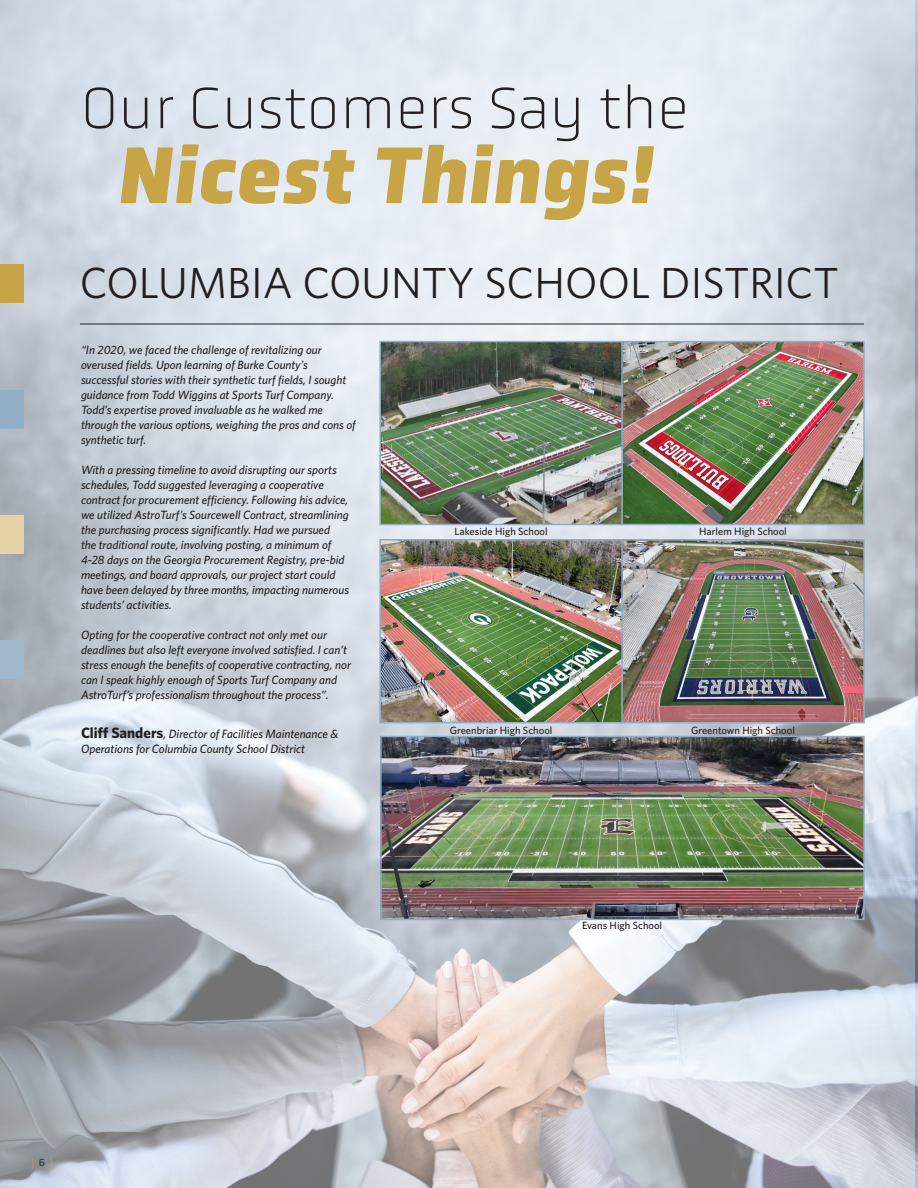
<style>
.page{position:relative;width:918px;height:1188px;background:#fff}
.page>*{position:absolute;margin:0;border:0;box-sizing:border-box;transform-origin:0 0}
.t1{font:italic 900 81px "Obvia";color:#c7a445}
.t2{font:100 60px "Obvia";color:#231f20}
.t3{font:43.5px "Whitney HTF";color:#231f20}
.t4{font:italic 500 12px/15px "Whitney HTF";color:#231f20}
.t5{font:500 10.5px "Whitney HTF";color:#231f20}
.t6{font:10.5px "Obvia";color:#c7a445}
.s1{font-weight:700;font-style:normal;font-size:15px}
.s2{color:#231f20}
</style>
<div class="page">
<img style="left:0;top:0;width:918px;height:1188px">
<img style="left:382px;top:344px;width:480px;height:178px">
<div style="left:620px;top:341px;width:245px;height:184px;border:2px solid #91aec4"></div>
<div style="left:379px;top:341px;width:244px;height:184px;border:2px solid #91aec4"></div>
<img style="left:383px;top:739px;width:479px;height:178px">
<div style="left:380px;top:736px;width:485px;height:184px;border:2px solid #91aec4"></div>
<img style="left:382px;top:542px;width:480px;height:178px">
<div style="left:620px;top:539px;width:245px;height:184px;border:2px solid #91aec4"></div>
<div style="left:379px;top:539px;width:244px;height:184px;border:2px solid #91aec4"></div>
<div style="left:0;top:265px;width:24px;height:38px;background:#c7a445"></div>
<div style="left:0;top:390px;width:24px;height:38px;background:#91aec4"></div>
<div style="left:0;top:515px;width:24px;height:38px;background:#e6d3a8"></div>
<div style="left:0;top:641px;width:24px;height:38px;background:#a1b8cc"></div>
<hr style="left:80px;top:324px;width:784px;height:1px;background:#211d1f">
<p class="t2" style="left:81px;top:74px;width:609px">Our Customers Say the</p>
<p class="t1" style="left:115px;top:126px;width:538px">Nicest Things!</p>
<p class="t3" style="left:80px;top:257px;width:760px">COLUMBIA COUNTY SCHOOL DISTRICT</p>
<p class="t4" style="left:81px;top:342px;width:276px">“In 2020, we faced the challenge of revitalizing our overused fields. Upon learning of Burke County’s successful stories with their synthetic turf fields, I sought guidance from Todd Wiggins at Sports Turf Company.<br>Todd’s expertise proved invaluable as he walked me through the various options, weighing the pros and cons of synthetic turf.</p>
<p class="t4" style="left:81px;top:462px;width:270px">With a pressing timeline to avoid disrupting our sports schedules, Todd suggested leveraging a cooperative contract for procurement efficiency. Following his advice, we utilized AstroTurf’s Sourcewell Contract, streamlining the purchasing process significantly. Had we pursued<br>the traditional route, involving posting, a minimum of 4-28 days on the Georgia Procurement Registry, pre-bid meetings, and board approvals, our project start could have been delayed by three months, impacting numerous students’ activities.</p>
<p class="t4" style="left:81px;top:627px;width:271px">Opting for the cooperative contract not only met our deadlines but also left everyone involved satisfied. I can’t stress enough the benefits of cooperative contracting, nor can I speak highly enough of Sports Turf Company and AstroTurf’s professionalism throughout the process”.</p>
<p class="t4" style="left:81px;top:726px;width:259px"><span class="s1">Cliff Sanders</span>, Director of Facilities Maintenance &amp;<br>Operations for Columbia County School District</p>
<p class="t5" style="left:455px;top:525px;width:95px">Lakeside High School</p>
<p class="t5" style="left:699px;top:525px;width:89px">Harlem High School</p>
<p class="t5" style="left:450px;top:724px;width:104px">Greenbriar High School</p>
<p class="t5" style="left:691px;top:724px;width:105px">Greentown High School</p>
<p class="t5" style="left:582px;top:919px;width:82px">Evans High School</p>
<p class="t6" style="left:31px;top:1156px;width:23px">| <span class="s2">6</span> |</p>
</div>
